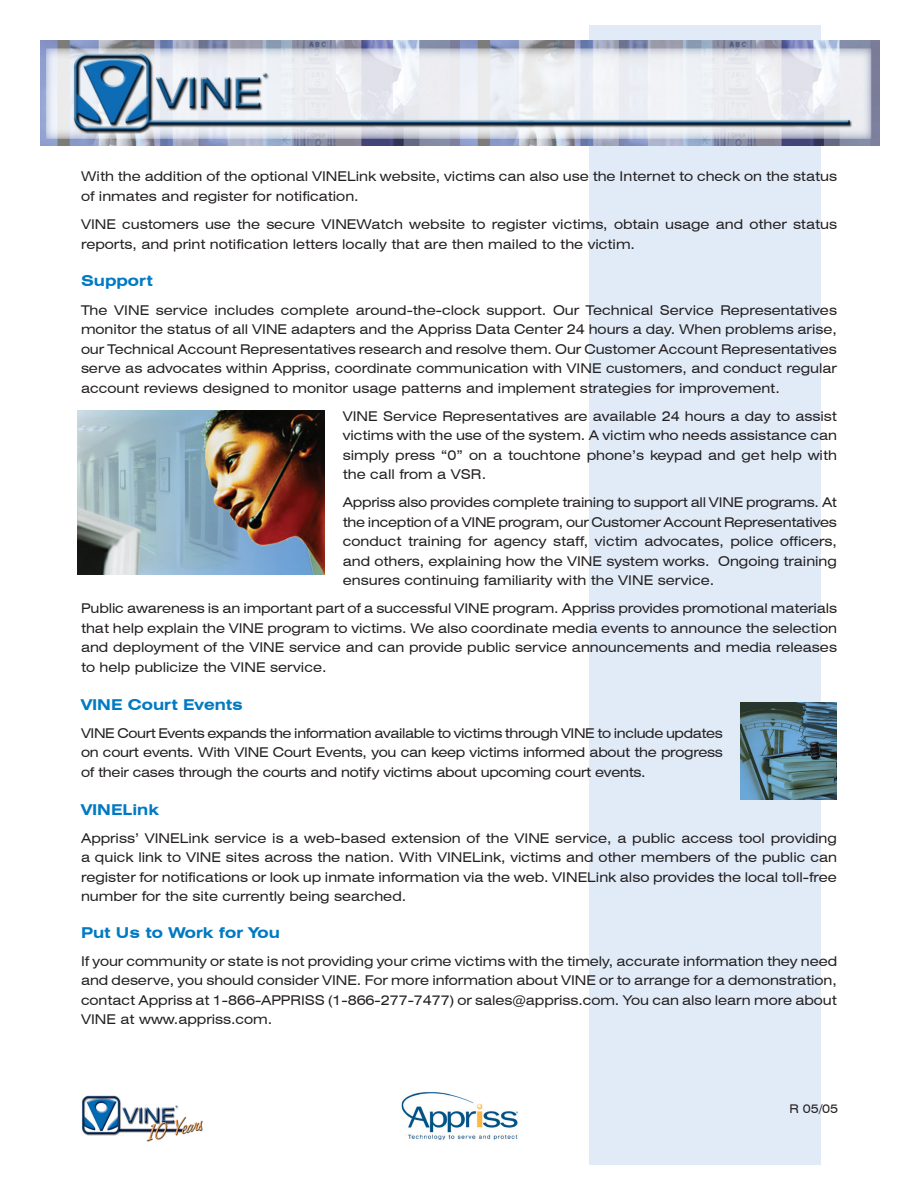
<style>
.page{position:relative;width:918px;height:1188px;background:#fff}
.page>*{position:absolute;margin:0;border:0;box-sizing:border-box;transform-origin:0 0}
.t1{font:700 expanded 15px "Swiss 721 BT";color:#007ac2}
.t2{font:expanded 13.5px/19.5px "Swiss 721 BT";color:#231f20;text-align:justify}
.t3{font:expanded 12px "Swiss 721 BT";color:#231f20}
</style>
<div class="page">
<div style="left:589px;top:25px;width:231px;height:1139px;background:#e1ebf7"></div>
<img style="left:78px;top:411px;width:247px;height:164px">
<img style="left:741px;top:703px;width:96px;height:96px">
<img style="left:401px;top:1092px;width:117px;height:48px">
<img style="left:41px;top:41px;width:838px;height:105px">
<img style="left:81px;top:1095px;width:122px;height:47px">
<img style="left:147px;top:1117px;width:47px;height:24px">
<p class="t2" style="left:81px;top:167px;width:758px">With the addition of the optional VINELink website, victims can also use the Internet to check on the status of inmates and register for notification.</p>
<p class="t2" style="left:81px;top:214px;width:757px">VINE customers use the secure VINEWatch website to register victims, obtain usage and other status reports, and print notification letters locally that are then mailed to the victim.</p>
<p class="t1" style="left:81px;top:272px;width:73px">Support</p>
<p class="t2" style="left:81px;top:300px;width:757px">The VINE service includes complete around-the-clock support. Our Technical Service Representatives monitor the status of all VINE adapters and the Appriss Data Center 24 hours a day. When problems arise, our Technical Account Representatives research and resolve them. Our Customer Account Representatives serve as advocates within Appriss, coordinate communication with VINE customers, and conduct regular account reviews designed to monitor usage patterns and implement strategies for improvement.</p>
<p class="t2" style="left:343px;top:406px;width:496px">VINE Service Representatives are available 24 hours a day to assist victims with the use of the system. A victim who needs assistance can simply press “0” on a touchtone phone’s keypad and get help with the call from a VSR.</p>
<p class="t2" style="left:343px;top:493px;width:496px">Appriss also provides complete training to support all VINE programs. At the inception of a VINE program, our Customer Account Representatives conduct training for agency staff, victim advocates, police officers, and others, explaining how the VINE system works. Ongoing training ensures continuing familiarity with the VINE service.</p>
<p class="t2" style="left:81px;top:599px;width:758px">Public awareness is an important part of a successful VINE program. Appriss provides promotional materials that help explain the VINE program to victims. We also coordinate media events to announce the selection and deployment of the VINE service and can provide public service announcements and media releases to help publicize the VINE service.</p>
<p class="t1" style="left:81px;top:695px;width:163px">VINE Court Events</p>
<p class="t2" style="left:81px;top:723px;width:643px">VINE Court Events expands the information available to victims through VINE to include updates on court events. With VINE Court Events, you can keep victims informed about the progress of their cases through the courts and notify victims about upcoming court events.</p>
<p class="t1" style="left:81px;top:800px;width:79px">VINELink</p>
<p class="t2" style="left:81px;top:828px;width:758px">Appriss’ VINELink service is a web-based extension of the VINE service, a public access tool providing a quick link to VINE sites across the nation. With VINELink, victims and other members of the public can register for notifications or look up inmate information via the web. VINELink also provides the local toll-free number for the site currently being searched.</p>
<p class="t1" style="left:81px;top:923px;width:200px">Put Us to Work for You</p>
<p class="t2" style="left:81px;top:951px;width:758px">If your community or state is not providing your crime victims with the timely, accurate information they need and deserve, you should consider VINE. For more information about VINE or to arrange for a demonstration, contact Appriss at 1-866-APPRISS (1-866-277-7477) or sales@appriss.com. You can also learn more about VINE at www.appriss.com.</p>
<p class="t3" style="left:789px;top:1102px;width:50px">R 05/05</p>
</div>
